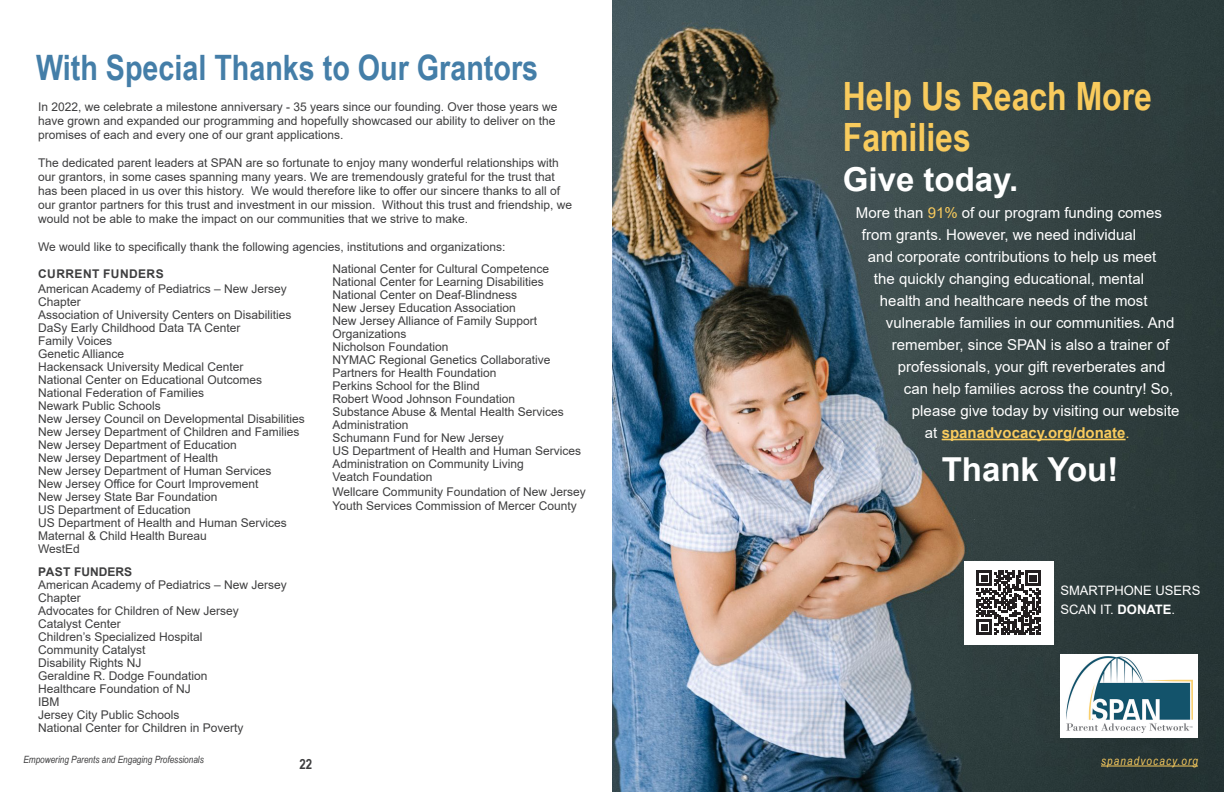
<style>
.page{position:relative;width:1224px;height:792px;background:#fff}
.page>*{position:absolute;margin:0;border:0;box-sizing:border-box;transform-origin:0 0}
.t1{font:700 39px/41px "Arial Narrow";color:#f9cb5d}
.t2{font:700 35px "Arial Narrow";color:#447ea8}
.t3{font:700 33px "Arial";color:#fff}
.t4{font:15px "Arial";color:#fff}
.t5{font:700 15px "Arial";color:#f9cb5d}
.t6{font:700 14px "Arial Narrow";color:#3e3e3f}
.t7{font:13px/19px "Arial";color:#fff}
.t8{font:12px/14px "Arial";color:#3e3e3f}
.t9{font:italic 12px "Arial Narrow";letter-spacing:.1em;color:#f9cb5d}
.t10{font:700 12px "Arial";letter-spacing:.035em;color:#3e3e3f}
.t11{font:700 12px "Arial";color:#3e3e3f}
.t12{font:italic 10px "Arial Narrow";color:#3e3e3f}
.s1{color:#f9cb5d}
.s2{font-weight:400;color:#fff}
.s3{font-weight:400}
.s4{font-weight:700}
</style>
<div class="page">
<img style="left:612px;top:0;width:612px;height:792px">
<div style="left:1060px;top:654px;width:138px;height:84px;background:#fff"></div>
<img style="left:1066px;top:657px;width:127px;height:76px">
<hr style="left:942px;top:439px;width:184px;height:1px;background:#f9cb5d">
<div style="left:965px;top:562px;width:89px;height:83px;background:#fff"></div>
<svg style="left:977px;top:570px;width:64px;height:65px"></svg>
<hr style="left:1101px;top:766px;width:97px;height:1px;background:#f9cb5d">
<p class="t2" style="left:36px;top:41px;width:504px">With Special Thanks to Our Grantors</p>
<p class="t8" style="left:38px;top:99px;width:521px">In 2022, we celebrate a milestone anniversary - 35 years since our founding. Over those years we have grown and expanded our programming and hopefully showcased our ability to deliver on the promises of each and every one of our grant applications.</p>
<p class="t8" style="left:38px;top:155px;width:536px">The dedicated parent leaders at SPAN are so fortunate to enjoy many wonderful relationships with our grantors, in some cases spanning many years. We are tremendously grateful for the trust that has been placed in us over this history. We would therefore like to offer our sincere thanks to all of our grantor partners for this trust and investment in our mission. Without this trust and friendship, we would not be able to make the impact on our communities that we strive to make.</p>
<p class="t8" style="left:38px;top:239px;width:469px">We would like to specifically thank the following agencies, institutions and organizations:</p>
<p class="t10" style="left:38px;top:266px;width:127px">CURRENT FUNDERS</p>
<p class="t8" style="left:38px;top:282px;width:250px;line-height:13px">American Academy of Pediatrics – New Jersey<br>Chapter</p>
<p class="t8" style="left:38px;top:307px;width:255px">Association of University Centers on Disabilities</p>
<p class="t8" style="left:38px;top:320px;width:204px">DaSy Early Childhood Data TA Center</p>
<p class="t8" style="left:38px;top:333px;width:76px">Family Voices</p>
<p class="t8" style="left:38px;top:346px;width:88px">Genetic Alliance</p>
<p class="t8" style="left:38px;top:359px;width:207px">Hackensack University Medical Center</p>
<p class="t8" style="left:38px;top:372px;width:226px">National Center on Educational Outcomes</p>
<p class="t8" style="left:38px;top:385px;width:168px">National Federation of Families</p>
<p class="t8" style="left:38px;top:398px;width:124px">Newark Public Schools</p>
<p class="t8" style="left:38px;top:411px;width:268px">New Jersey Council on Developmental Disabilities</p>
<p class="t8" style="left:38px;top:424px;width:263px">New Jersey Department of Children and Families</p>
<p class="t8" style="left:38px;top:437px;width:200px">New Jersey Department of Education</p>
<p class="t8" style="left:38px;top:450px;width:182px">New Jersey Department of Health</p>
<p class="t8" style="left:38px;top:463px;width:235px">New Jersey Department of Human Services</p>
<p class="t8" style="left:38px;top:476px;width:222px">New Jersey Office for Court Improvement</p>
<p class="t8" style="left:38px;top:489px;width:181px">New Jersey State Bar Foundation</p>
<p class="t8" style="left:38px;top:502px;width:154px">US Department of Education</p>
<p class="t8" style="left:38px;top:516px;width:250px;line-height:13px">US Department of Health and Human Services<br>Maternal &amp; Child Health Bureau</p>
<p class="t8" style="left:38px;top:541px;width:43px">WestEd</p>
<p class="t11" style="left:38px;top:563px;width:95px">PAST FUNDERS</p>
<p class="t8" style="left:38px;top:578px;width:250px;line-height:13px">American Academy of Pediatrics – New Jersey<br>Chapter</p>
<p class="t8" style="left:38px;top:603px;width:202px">Advocates for Children of New Jersey</p>
<p class="t8" style="left:38px;top:616px;width:84px">Catalyst Center</p>
<p class="t8" style="left:38px;top:629px;width:166px">Children’s Specialized Hospital</p>
<p class="t8" style="left:38px;top:642px;width:109px">Community Catalyst</p>
<p class="t8" style="left:38px;top:655px;width:105px">Disability Rights NJ</p>
<p class="t8" style="left:38px;top:668px;width:171px">Geraldine R. Dodge Foundation</p>
<p class="t8" style="left:38px;top:681px;width:154px">Healthcare Foundation of NJ</p>
<p class="t8" style="left:38px;top:694px;width:23px">IBM</p>
<p class="t8" style="left:38px;top:707px;width:143px">Jersey City Public Schools</p>
<p class="t8" style="left:38px;top:720px;width:207px">National Center for Children in Poverty</p>
<p class="t8" style="left:333px;top:262px;width:218px">National Center for Cultural Competence</p>
<p class="t8" style="left:333px;top:275px;width:213px">National Center for Learning Disabilities</p>
<p class="t8" style="left:333px;top:288px;width:186px">National Center on Deaf-Blindness</p>
<p class="t8" style="left:333px;top:301px;width:185px">New Jersey Education Association</p>
<p class="t8" style="left:333px;top:315px;width:206px;line-height:13px">New Jersey Alliance of Family Support<br>Organizations</p>
<p class="t8" style="left:333px;top:340px;width:118px">Nicholson Foundation</p>
<p class="t8" style="left:333px;top:353px;width:220px">NYMAC Regional Genetics Collaborative</p>
<p class="t8" style="left:333px;top:366px;width:166px">Partners for Health Foundation</p>
<p class="t8" style="left:333px;top:379px;width:149px">Perkins School for the Blind</p>
<p class="t8" style="left:333px;top:392px;width:184px">Robert Wood Johnson Foundation</p>
<p class="t8" style="left:333px;top:406px;width:233px;line-height:13px">Substance Abuse &amp; Mental Health Services<br>Administration</p>
<p class="t8" style="left:333px;top:431px;width:173px">Schumann Fund for New Jersey</p>
<p class="t8" style="left:333px;top:445px;width:250px;line-height:13px">US Department of Health and Human Services<br>Administration on Community Living</p>
<p class="t8" style="left:333px;top:470px;width:102px">Veatch Foundation</p>
<p class="t8" style="left:333px;top:484px;width:255px">Wellcare Community Foundation of New Jersey</p>
<p class="t8" style="left:333px;top:499px;width:246px">Youth Services Commission of Mercer County</p>
<p class="t12" style="left:23px;top:753px;width:182px">Empowering Parents and Engaging Professionals</p>
<p class="t6" style="left:300px;top:753px;width:14px">22</p>
<p class="t1" style="left:843px;top:74px;width:311px">Help Us Reach More<br>Families</p>
<p class="t3" style="left:843px;top:156px;width:177px">Give today.</p>
<p class="t4" style="left:856px;top:202px;width:307px">More than <span class="s1">91%</span> of our program funding comes</p>
<p class="t4" style="left:862px;top:224px;width:276px">from grants. However, we need individual</p>
<p class="t4" style="left:868px;top:246px;width:290px">and corporate contributions to help us meet</p>
<p class="t4" style="left:874px;top:268px;width:272px">the quickly changing educational, mental</p>
<p class="t4" style="left:880px;top:290px;width:269px">health and healthcare needs of the most</p>
<p class="t4" style="left:886px;top:312px;width:290px">vulnerable families in our communities. And</p>
<p class="t4" style="left:892px;top:334px;width:279px">remember, since SPAN is also a trainer of</p>
<p class="t4" style="left:898px;top:356px;width:269px">professionals, your gift reverberates and</p>
<p class="t4" style="left:904px;top:378px;width:271px">can help families across the country! So,</p>
<p class="t4" style="left:912px;top:400px;width:269px">please give today by visiting our website</p>
<p class="t5" style="left:925px;top:422px;width:206px"><span class="s2">at</span> spanadvocacy.org/donate<span class="s3">.</span></p>
<p class="t3" style="left:942px;top:446px;width:178px">Thank You!</p>
<p class="t7" style="left:1060px;top:581px;width:141px">SMARTPHONE USERS<br>SCAN IT. <span class="s4">DONATE</span>.</p>
<p class="t9" style="left:1101px;top:752px;width:98px">spanadvocacy.org</p>
</div>
